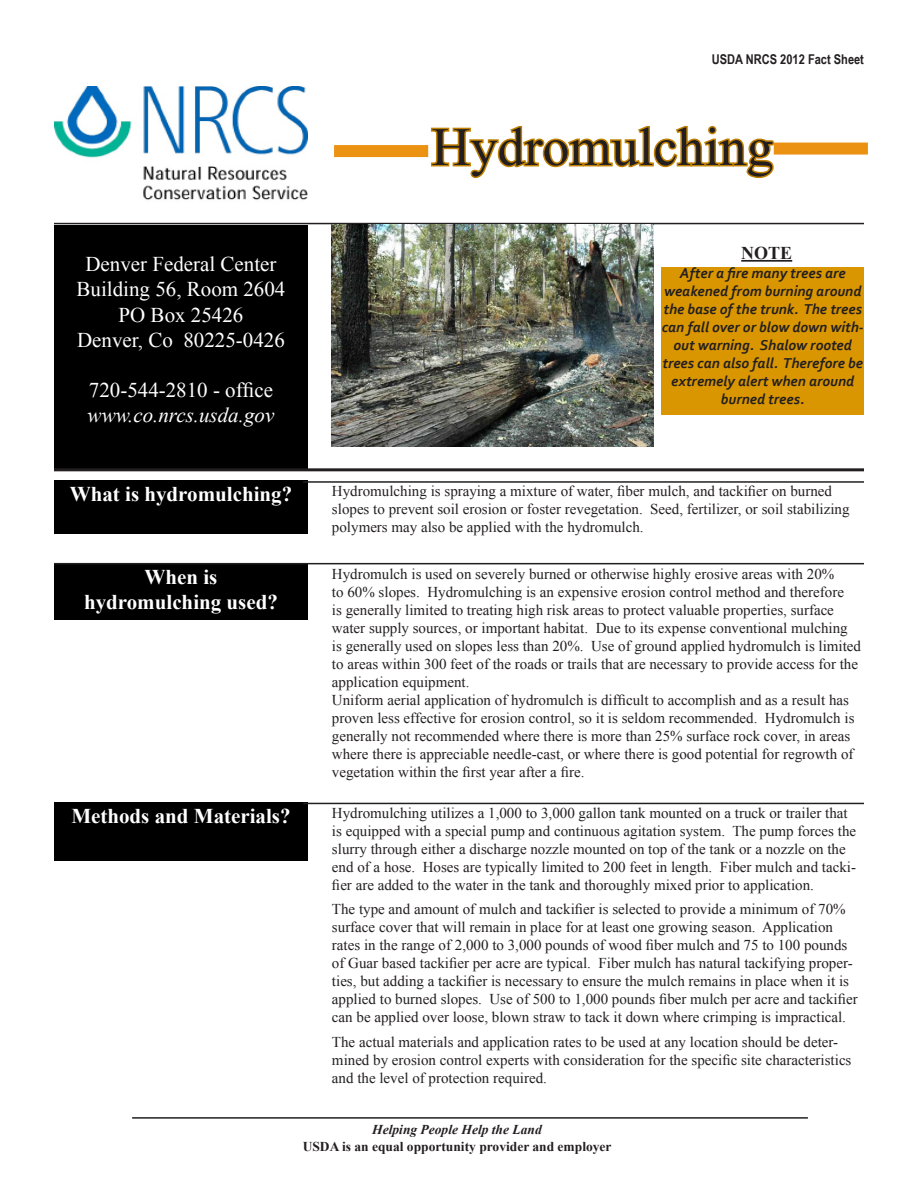
<style>
.page{position:relative;width:918px;height:1188px;background:#fff}
.page>*{position:absolute;margin:0;border:0;box-sizing:border-box;transform-origin:0 0}
.t1{font:54px "Times New Roman";color:#231f20}
.t2{font:21px/25.2px "Times New Roman";color:#fff;text-align:center}
.t3{font:700 21px/25.2px "Times New Roman";color:#fff;text-align:center}
.t4{font:italic 21px/25.2px "Times New Roman";color:#fff}
.t5{font:700 18px "Times New Roman";color:#231f20}
.t6{font:15px/18px "Times New Roman";color:#231f20}
.t7{font:italic 700 15px/18px "Corbel";color:#231f20;text-align:center}
.t8{font:700 13.5px "Times New Roman";color:#231f20}
.t9{font:italic 700 13.5px "Times New Roman";color:#231f20}
.t10{font:700 13.5px "Arial Narrow";color:#231f20}
.s1{font-style:normal}
</style>
<div class="page">
<div style="left:662px;top:267px;width:202px;height:147px;background:#da9600"></div>
<svg style="left:430px;top:125px;width:346px;height:54px"></svg>
<img style="left:54px;top:86px;width:254px;height:114px">
<hr style="left:54px;top:223px;width:810px;height:1px;background:#231f20">
<img style="left:332px;top:224px;width:322px;height:222px">
<div style="left:54px;top:225px;width:254px;height:244px;background:#000"></div>
<div style="left:54px;top:480px;width:254px;height:54px;background:#000"></div>
<div style="left:54px;top:563px;width:254px;height:57px;background:#000"></div>
<div style="left:54px;top:802px;width:254px;height:58px;background:#000"></div>
<hr style="left:303px;top:803px;width:561px;height:1px;background:#231f20">
<hr style="left:54px;top:563px;width:810px;height:1px;background:#231f20">
<hr style="left:132px;top:1117px;width:676px;height:2px;background:#231f20">
<hr style="left:303px;top:481px;width:561px;height:2px;background:#231f20">
<hr style="left:54px;top:468px;width:810px;height:3px;background:#231f20">
<div style="left:334px;top:145px;width:94px;height:12px;background:#ec9212"></div>
<div style="left:774px;top:143px;width:94px;height:12px;background:#ec9212"></div>
<hr style="left:741px;top:260px;width:51px;height:2px;background:#231f20">
<p class="t10" style="left:712px;top:49px;width:154px">USDA NRCS 2012 Fact Sheet</p>
<p class="t2" style="left:77px;top:251px;width:210px">Denver Federal Center<br>Building 56, Room 2604<br>PO Box 25426<br>Denver, Co 80225-0426</p>
<p class="t4" style="left:88px;top:377px;width:188px"><span class="s1">720-544-2810 - office </span>www.co.nrcs.usda.gov</p>
<h1 class="t1" style="left:432px;top:111px;width:343px">Hydromulching</h1>
<h4 class="t5" style="left:741px;top:240px;width:53px">NOTE</h4>
<p class="t7" style="left:662px;top:263px;width:204px">After a fire many trees are weakened from burning around the base of the trunk. The trees can fall over or blow down with&shy;out warning. Shalow rooted trees can also fall. Therefore be extremely alert when around burned trees.</p>
<p class="t3" style="left:70px;top:481px;width:224px">What is hydromulching?</p>
<p class="t6" style="left:332px;top:482px;width:519px">Hydromulching is spraying a mixture of water, fiber mulch, and tackifier on burned slopes to prevent soil erosion or foster revegetation. Seed, fertilizer, or soil stabilizing polymers may also be applied with the hydromulch.</p>
<p class="t3" style="left:84px;top:564px;width:195px">When is hydromulching used?</p>
<p class="t6" style="left:332px;top:565px;width:531px">Hydromulch is used on severely burned or otherwise highly erosive areas with 20%<br>to 60% slopes. Hydromulching is an expensive erosion control method and therefore<br>is generally limited to treating high risk areas to protect valuable properties, surface water supply sources, or important habitat. Due to its expense conventional mulching is generally used on slopes less than 20%. Use of ground applied hydromulch is limited</p>
<p class="t6" style="left:332px;top:655px;width:528px">to areas within 300 feet of the roads or trails that are necessary to provide access for the application equipment.</p>
<p class="t6" style="left:332px;top:691px;width:519px">Uniform aerial application of hydromulch is difficult to accomplish and as a result has</p>
<p class="t6" style="left:332px;top:709px;width:524px">proven less effective for erosion control, so it is seldom recommended. Hydromulch is</p>
<p class="t6" style="left:332px;top:727px;width:523px">generally not recommended where there is more than 25% surface rock cover, in areas where there is appreciable needle-cast, or where there is good potential for regrowth of vegetation within the first year after a fire.</p>
<p class="t3" style="left:71px;top:803px;width:221px">Methods and Materials?</p>
<p class="t6" style="left:332px;top:803px;width:517px">Hydromulching utilizes a 1,000 to 3,000 gallon tank mounted on a truck or trailer that</p>
<p class="t6" style="left:332px;top:821px;width:526px">is equipped with a special pump and continuous agitation system. The pump forces the</p>
<p class="t6" style="left:332px;top:839px;width:526px">slurry through either a discharge nozzle mounted on top of the tank or a nozzle on the end of a hose. Hoses are typically limited to 200 feet in length. Fiber mulch and tacki&shy;fier are added to the water in the tank and thoroughly mixed prior to application.</p>
<p class="t6" style="left:332px;top:900px;width:515px">The type and amount of mulch and tackifier is selected to provide a minimum of 70%</p>
<p class="t6" style="left:332px;top:918px;width:503px">surface cover that will remain in place for at least one growing season. Application</p>
<p class="t6" style="left:332px;top:936px;width:527px">rates in the range of 2,000 to 3,000 pounds of wood fiber mulch and 75 to 100 pounds of Guar based tackifier per acre are typical. Fiber mulch has natural tackifying proper&shy;ties, but adding a tackifier is necessary to ensure the mulch remains in place when it is applied to burned slopes. Use of 500 to 1,000 pounds fiber mulch per acre and tackifier can be applied over loose, blown straw to tack it down where crimping is impractical.</p>
<p class="t6" style="left:332px;top:1033px;width:521px">The actual materials and application rates to be used at any location should be deter&shy;mined by erosion control experts with consideration for the specific site characteristics</p>
<p class="t6" style="left:332px;top:1069px;width:216px">and the level of protection required.</p>
<p class="t9" style="left:372px;top:1121px;width:171px">Helping People Help the Land</p>
<h5 class="t8" style="left:303px;top:1137px;width:310px">USDA is an equal opportunity provider and employer</h5>
</div>
